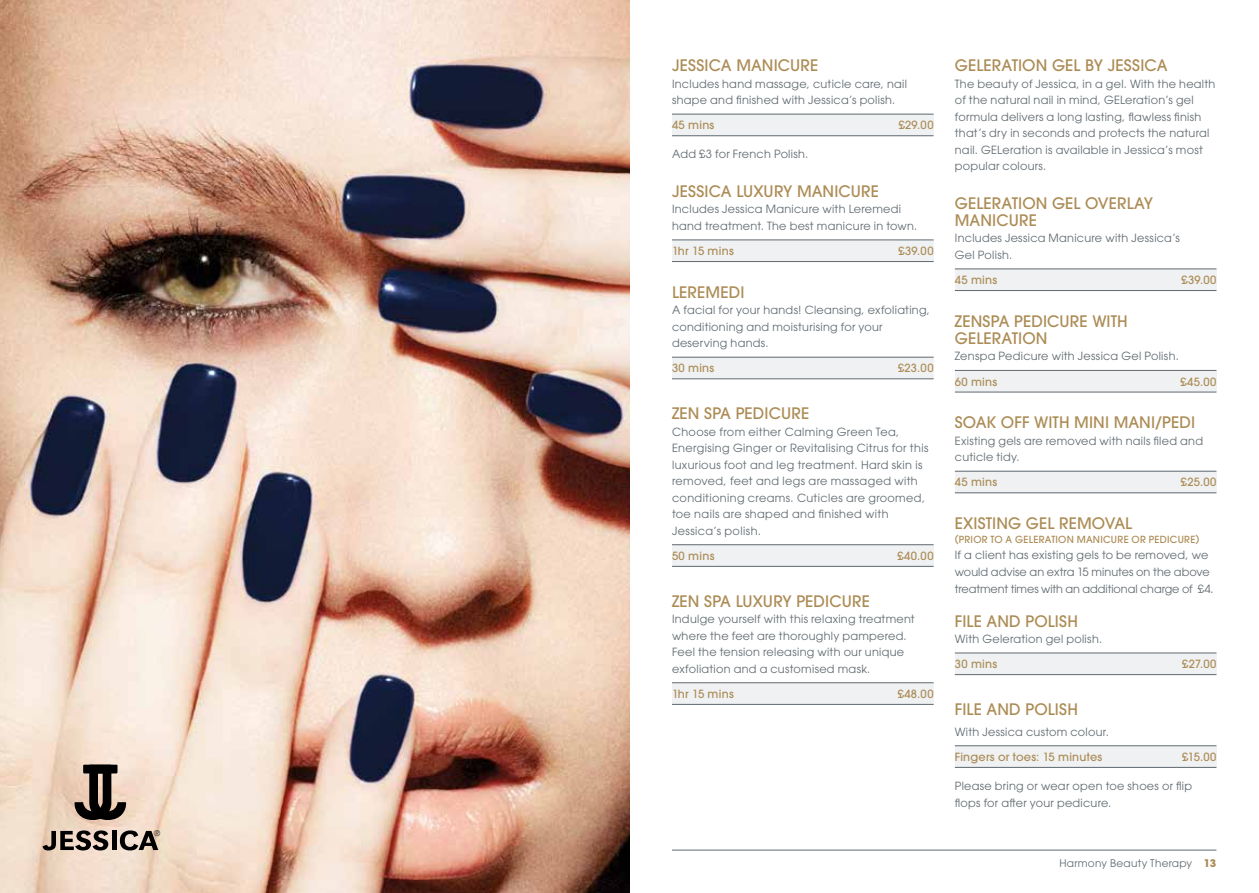
<style>
.page{position:relative;width:1259px;height:893px;background:#fff}
.page>*{position:absolute;margin:0;border:0;box-sizing:border-box;transform-origin:0 0}
.t1{font:500 15.75px "ITC Avant Garde Std";letter-spacing:.01em;color:#ac8c55}
.t2{font:11.25px/16.5px "ITC Avant Garde Std";letter-spacing:.025em;color:#606a70}
.t3{font:500 11.25px "ITC Avant Garde Std";letter-spacing:.025em;color:#ac8c55}
.t4{font:11.25px/16.8px "ITC Avant Garde Std";color:#606a70}
.t5{font:10.5px "ITC Avant Garde Std";letter-spacing:.025em;color:#606a70}
.t6{font:500 9.75px "ITC Avant Garde Std";color:#ac8c55}
.t7{font:7.95px "Helvetica";color:#000}
.s1{font-weight:700;color:#ac8c55}
</style>
<div class="page">
<img style="left:0;top:0;width:629px;height:893px">
<hr style="left:672px;top:850px;width:544px;height:1px;background:#606a70">
<div style="left:955px;top:269px;width:261px;height:22px;background:#eff1f3"></div>
<div style="left:672px;top:683px;width:261px;height:21px;background:#eff1f3"></div>
<div style="left:672px;top:545px;width:261px;height:21px;background:#eff1f3"></div>
<div style="left:672px;top:357px;width:261px;height:22px;background:#eff1f3"></div>
<div style="left:672px;top:240px;width:261px;height:22px;background:#eff1f3"></div>
<div style="left:672px;top:114px;width:261px;height:22px;background:#eff1f3"></div>
<hr style="left:672px;top:114px;width:261px;height:1px;background:#606a70">
<hr style="left:672px;top:135px;width:261px;height:1px;background:#606a70">
<hr style="left:672px;top:240px;width:261px;height:1px;background:#606a70">
<hr style="left:672px;top:261px;width:261px;height:1px;background:#606a70">
<hr style="left:672px;top:357px;width:261px;height:1px;background:#606a70">
<hr style="left:672px;top:379px;width:261px;height:1px;background:#606a70">
<hr style="left:672px;top:544px;width:261px;height:1px;background:#606a70">
<hr style="left:672px;top:566px;width:261px;height:1px;background:#606a70">
<hr style="left:672px;top:682px;width:261px;height:1px;background:#606a70">
<hr style="left:672px;top:704px;width:261px;height:1px;background:#606a70">
<svg style="left:74px;top:765px;width:52px;height:55px;background:#73655b"></svg>
<svg style="left:43px;top:830px;width:65px;height:20px"></svg>
<hr style="left:112px;top:831px;width:4px;height:19px;background:#000">
<svg style="left:120px;top:830px;width:38px;height:20px"></svg>
<div style="left:955px;top:370px;width:261px;height:22px;background:#eff1f3"></div>
<div style="left:955px;top:471px;width:261px;height:22px;background:#eff1f3"></div>
<div style="left:955px;top:653px;width:261px;height:22px;background:#eff1f3"></div>
<div style="left:955px;top:746px;width:261px;height:21px;background:#eff1f3"></div>
<hr style="left:955px;top:269px;width:261px;height:1px;background:#606a70">
<hr style="left:955px;top:290px;width:261px;height:1px;background:#606a70">
<hr style="left:955px;top:370px;width:261px;height:1px;background:#606a70">
<hr style="left:955px;top:392px;width:261px;height:1px;background:#606a70">
<hr style="left:955px;top:471px;width:261px;height:1px;background:#606a70">
<hr style="left:955px;top:493px;width:261px;height:1px;background:#606a70">
<hr style="left:955px;top:653px;width:261px;height:1px;background:#606a70">
<hr style="left:955px;top:674px;width:261px;height:1px;background:#606a70">
<hr style="left:955px;top:745px;width:261px;height:1px;background:#606a70">
<hr style="left:955px;top:767px;width:261px;height:1px;background:#606a70">
<p class="t7" style="left:154px;top:829px;width:7px">®</p>
<h1 class="t1" style="left:672px;top:55px;width:18px">JESSICA</h1>
<h1 class="t1" style="left:736px;top:55px;width:11px">MANICURE</h1>
<p class="t2" style="left:672px;top:75px;width:236px">Includes hand massage, cuticle care, nail shape and finished with Jessica’s polish.</p>
<p class="t3" style="left:672px;top:118px;width:44px">45 MINS</p>
<p class="t3" style="left:898px;top:118px;width:36px">£29.00</p>
<p class="t2" style="left:672px;top:146px;width:138px">Add £3 for French Polish.</p>
<h1 class="t1" style="left:672px;top:181px;width:18px">JESSICA</h1>
<h1 class="t1" style="left:736px;top:181px;width:18px">LUXURY</h1>
<h1 class="t1" style="left:797px;top:181px;width:11px">MANICURE</h1>
<p class="t2" style="left:672px;top:201px;width:247px">Includes Jessica Manicure with Leremedi hand treatment. The best manicure in town.</p>
<p class="t3" style="left:672px;top:244px;width:63px">1HR 15 MINS</p>
<p class="t3" style="left:898px;top:244px;width:36px">£39.00</p>
<h1 class="t1" style="left:672px;top:282px;width:10px">LEREMEDI</h1>
<p class="t2" style="left:672px;top:302px;width:259px">A facial for your hands! Cleansing, exfoliating, conditioning and moisturising for your deserving hands.</p>
<p class="t3" style="left:672px;top:361px;width:44px">30 MINS</p>
<p class="t3" style="left:898px;top:361px;width:37px">£23.00</p>
<h1 class="t1" style="left:672px;top:403px;width:74px">ZEN SPA PEDICURE</h1>
<p class="t2" style="left:672px;top:423px;width:258px">Choose from either Calming Green Tea, Energising Ginger or Revitalising Citrus for this luxurious foot and leg treatment. Hard skin is removed, feet and legs are massaged with conditioning creams. Cuticles are groomed, toe nails are shaped and finished with Jessica’s polish.</p>
<p class="t3" style="left:672px;top:548px;width:44px">50 MINS</p>
<p class="t3" style="left:897px;top:548px;width:38px">£40.00</p>
<h1 class="t1" style="left:672px;top:591px;width:82px">ZEN SPA LUXURY</h1>
<h1 class="t1" style="left:796px;top:591px;width:10px">PEDICURE</h1>
<p class="t2" style="left:672px;top:611px;width:244px">Indulge yourself with this relaxing treatment where the feet are thoroughly pampered.<br>Feel the tension releasing with our unique exfoliation and a customised mask.</p>
<p class="t3" style="left:672px;top:686px;width:63px">1HR 15 MINS</p>
<p class="t3" style="left:897px;top:686px;width:37px">£48.00</p>
<h1 class="t1" style="left:955px;top:55px;width:39px">GE LERATION</h1>
<h1 class="t1" style="left:1052px;top:55px;width:73px">GEL BY JESSICA</h1>
<p class="t2" style="left:955px;top:75px;width:262px">The beauty of Jessica, in a gel. With the health of the natural nail in mind, GELeration’s gel formula delivers a long lasting, flawless finish that’s dry in seconds and protects the natural nail. GELeration is available in Jessica’s most popular colours.</p>
<h1 class="t1" style="left:955px;top:193px;width:32px">GELERATION</h1>
<h1 class="t1" style="left:1052px;top:193px;width:93px">GE L OVER LAY</h1>
<h1 class="t1" style="left:955px;top:210px;width:26px">MANICURE</h1>
<p class="t2" style="left:955px;top:230px;width:226px">Includes Jessica Manicure with Jessica’s<br>Gel Polish.</p>
<p class="t3" style="left:955px;top:273px;width:44px">45 MINS</p>
<p class="t3" style="left:1181px;top:273px;width:36px">£39.00</p>
<h1 class="t1" style="left:955px;top:311px;width:79px">ZENSPA PEDICURE</h1>
<h1 class="t1" style="left:1092px;top:311px;width:22px">WITH</h1>
<h1 class="t1" style="left:955px;top:328px;width:32px">GELERATION</h1>
<p class="t2" style="left:955px;top:348px;width:225px">Zenspa Pedicure with Jessica Gel Polish.</p>
<p class="t3" style="left:955px;top:374px;width:44px">60 MINS</p>
<p class="t3" style="left:1180px;top:374px;width:38px">£45.00</p>
<h1 class="t1" style="left:955px;top:412px;width:20px">SOAK</h1>
<h1 class="t1" style="left:1001px;top:412px;width:83px">OFF WITH MINI</h1>
<h1 class="t1" style="left:1113px;top:412px;width:66px">MANI/PEDI</h1>
<p class="t2" style="left:955px;top:432px;width:250px">Existing gels are removed with nails filed and cuticle tidy.</p>
<p class="t3" style="left:955px;top:475px;width:44px">45 MINS</p>
<p class="t3" style="left:1180px;top:475px;width:37px">£25.00</p>
<h1 class="t1" style="left:955px;top:513px;width:17px">EXISTIN</h1>
<h1 class="t1" style="left:1008px;top:513px;width:74px">G GEL REMO</h1>
<h1 class="t1" style="left:1104px;top:513px;width:29px">VAL</h1>
<p class="t6" style="left:955px;top:533px;width:11px">(PRIOR</p>
<p class="t6" style="left:990px;top:533px;width:45px">TO A GELERATION</p>
<p class="t6" style="left:1076px;top:533px;width:17px">MANICURE</p>
<p class="t6" style="left:1131px;top:533px;width:30px">OR PEDICURE</p>
<p class="t6" style="left:1195px;top:533px;width:5px">)</p>
<p class="t4" style="left:955px;top:546px;width:260px">If a client has existing gels to be removed, we would advise an extra 15 minutes on the above treatment times with an additional charge of £4.</p>
<h1 class="t1" style="left:955px;top:611px;width:44px">FILEAND</h1>
<h1 class="t1" style="left:1025px;top:611px;width:38px">POLISH</h1>
<p class="t2" style="left:955px;top:630px;width:149px">With Geleration gel polish.</p>
<p class="t3" style="left:955px;top:657px;width:44px">30 MINS</p>
<p class="t3" style="left:1182px;top:657px;width:36px">£27.00</p>
<h1 class="t1" style="left:955px;top:699px;width:125px">FILE AND POLISH</h1>
<p class="t2" style="left:955px;top:723px;width:156px">With Jessica custom colour.</p>
<p class="t3" style="left:955px;top:749px;width:149px">FINGERS OR TOES: 15 MINUTES</p>
<p class="t3" style="left:1182px;top:749px;width:36px">£15.00</p>
<p class="t2" style="left:955px;top:778px;width:239px">Please bring or wear open toe shoes or flip flops for after your pedicure.</p>
<p class="t5" style="left:1059px;top:856px;width:158px">Harmony Beauty Therapy <span class="s1">13</span></p>
</div>
